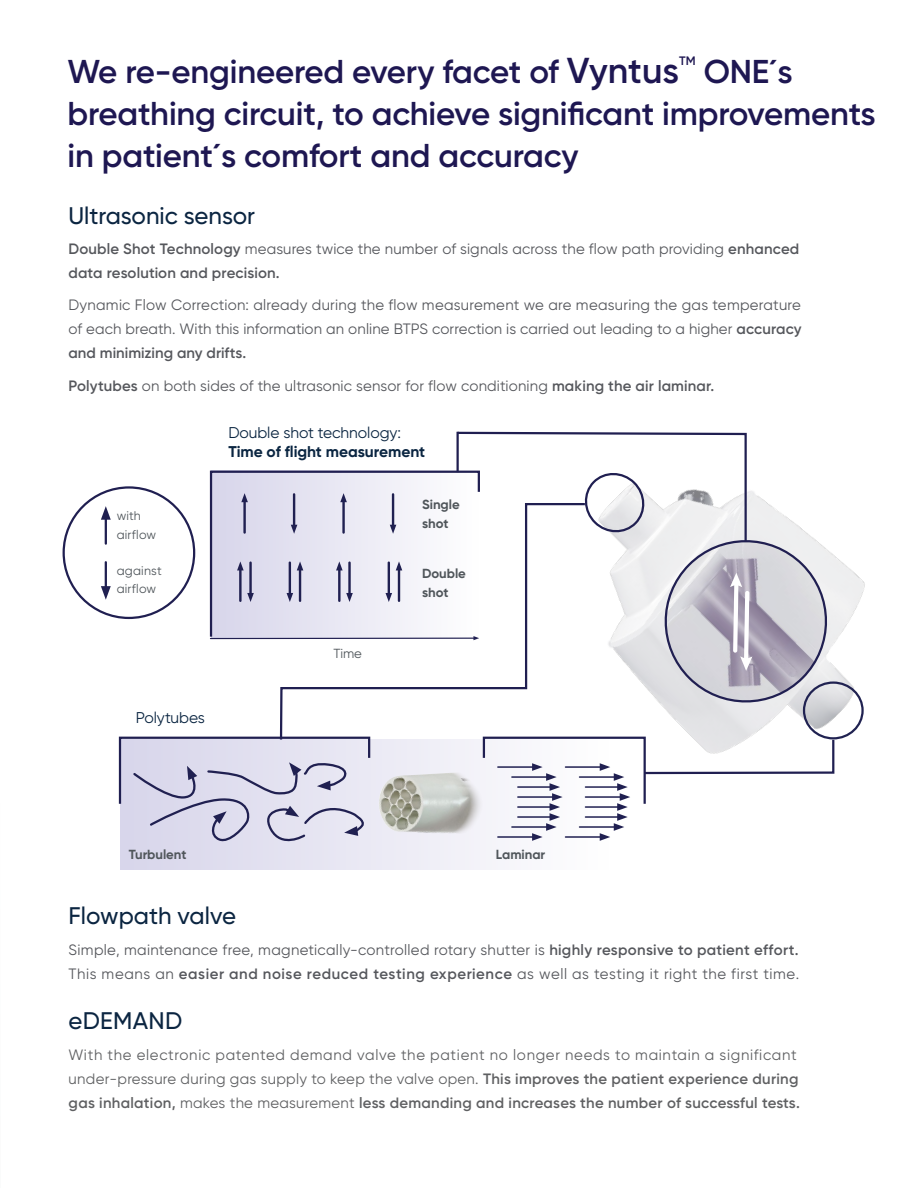
<style>
.page{position:relative;width:918px;height:1188px;background:#fff}
.page>*{position:absolute;margin:0;border:0;box-sizing:border-box;transform-origin:0 0}
.t1{font:600 33px/42px "Gilroy";letter-spacing:-.005em;color:#1e1752}
.t2{font:500 24px "Gilroy";color:#0b2541}
.t3{font:15.6px "Gilroy";letter-spacing:-.005em;color:#0a2541}
.t4{font:700 15.6px "Gilroy";letter-spacing:-.005em;color:#0a2541}
.t5{font:15px/24px "Gilroy";letter-spacing:.01em;color:#55575c}
.t6{font:15px/24px "Gilroy";letter-spacing:.045em;color:#5f6062}
.t7{font:700 13.2px/19.2px "Gilroy";color:#4f555a}
.t8{font:700 13.2px "Gilroy";letter-spacing:-.005em;color:#50565b}
.t9{font:13.2px "Gilroy";color:#50565b}
.t10{font:12.6px/18.3px "Gilroy";letter-spacing:.015em;color:#4f555a}
.t11{font:600 12.3px "Gilroy";color:#1e1752}
.s1{font-size:36px}
.s2{color:#0b2642}
.s3{font-weight:600}
</style>
<div class="page">
<img style="left:665px;top:558px;width:200px;height:179px">
<div style="left:120px;top:740px;width:491px;height:130px;background:linear-gradient(to right,#d7d5ea,#fefefe)"></div>
<hr style="left:105px;top:515px;width:2px;height:29px;background:#202051">
<svg style="left:101px;top:506px;width:10px;height:14px"></svg>
<hr style="left:105px;top:562px;width:2px;height:28px;background:#202051">
<svg style="left:101px;top:586px;width:10px;height:14px"></svg>
<img style="left:378px;top:772px;width:104px;height:64px">
<div style="left:803px;top:681px;width:61px;height:59px;border:2px solid #202251;border-radius:50%"></div>
<svg style="left:118px;top:736px;width:253px;height:113px;background:#d1cfe2"></svg>
<svg style="left:456px;top:431px;width:381px;height:278px"></svg>
<svg style="left:482px;top:735px;width:354px;height:106px"></svg>
<svg style="left:209px;top:469px;width:272px;height:170px"></svg>
<svg style="left:279px;top:502px;width:308px;height:240px"></svg>
<hr style="left:457px;top:432px;width:2px;height:40px;background:#201f51">
<h1 class="t1" style="left:68px;top:50px;width:613px">We re-engineered every facet of <span class="s1">Vyntus</span></h1>
<p class="t11" style="left:679px;top:53px;width:18px">TM</p>
<h1 class="t1" style="left:67px;top:50px;width:810px;text-indent:636px">ONE´s breathing circuit, to achieve significant improvements in patient´s comfort and accuracy</h1>
<h2 class="t2" style="left:68px;top:200px;width:188px">Ultras<span class="s2">onic</span> sensor</h2>
<p class="t5" style="left:68px;top:237px;width:732px"><span class="s3">Double Shot Technology</span> measures twice the number of signals across the flow path providing <span class="s3">enhanced data resolution and precision.</span></p>
<p class="t5" style="left:68px;top:293px;width:735px;text-align:justify">Dynamic Flow Correction: already during the flow measurement we are measuring the gas temperature of each breath. With this information an online BTPS correction is carried out leading to a higher <span class="s3">accuracy and minimizing any drifts.</span></p>
<p class="t5" style="left:68px;top:374px;width:647px"><span class="s3">Polytubes</span> on both sides of the ultrasonic sensor for flow conditioning <span class="s3">making the air laminar.</span></p>
<p class="t10" style="left:117px;top:507px;width:41px">with airflow</p>
<p class="t10" style="left:117px;top:561px;width:47px">against airflow</p>
<p class="t3" style="left:136px;top:708px;width:71px">Polytubes</p>
<p class="t3" style="left:228px;top:423px;width:174px">Double shot technology:</p>
<p class="t4" style="left:228px;top:442px;width:198px">Time of flight measurement</p>
<p class="t7" style="left:422px;top:495px;width:39px">Single shot</p>
<p class="t9" style="left:333px;top:645px;width:30px">Time</p>
<p class="t7" style="left:422px;top:564px;width:45px">Double shot</p>
<p class="t8" style="left:129px;top:846px;width:59px">Turbulent</p>
<p class="t8" style="left:496px;top:846px;width:51px">Laminar</p>
<h2 class="t2" style="left:69px;top:901px;width:169px">Flowp<span class="s2">at</span>h valve</h2>
<p class="t5" style="left:69px;top:937px;width:732px">Simple, maintenance free, magnetically-controlled rotary shutter is <span class="s3">highly responsive to patient effort.<br></span>This means an <span class="s3">easier and noise reduced testing experience</span> as well as testing it right the first time.</p>
<h2 class="t2" style="left:69px;top:1006px;width:115px">eDEMAND</h2>
<p class="t6" style="left:69px;top:1042px;width:733px">With the electronic patented demand valve the patient no longer needs to maintain a significant under-pressure during gas supply to keep the valve open. <span class="s3">This improves the patient experience during gas inhalation,</span> makes the measurement <span class="s3">less demanding and increases the number of successful tests.</span></p>
</div>
